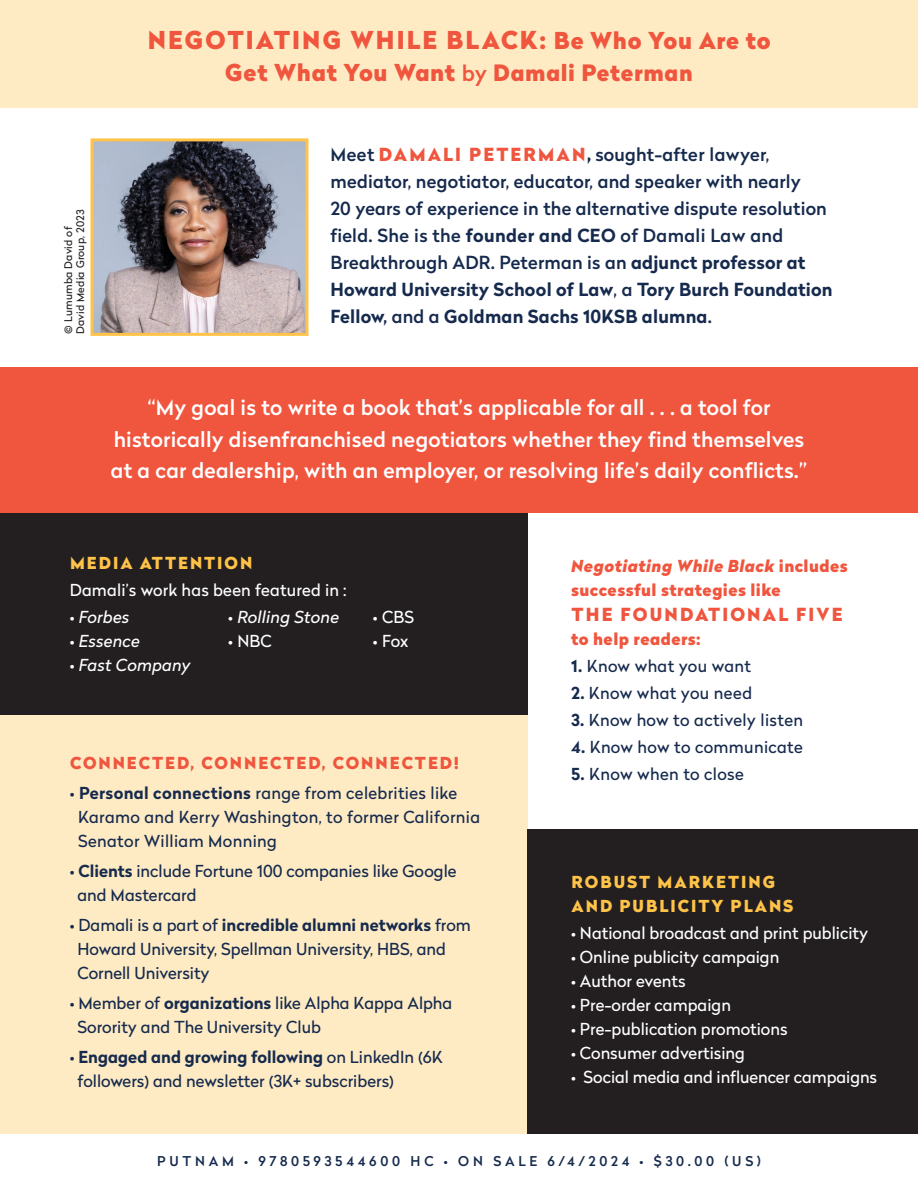
<style>
.page{position:relative;width:918px;height:1188px;background:#fff}
.page>*{position:absolute;margin:0;border:0;box-sizing:border-box;transform-origin:0 0}
.t1{font:900 24.6px "Radikal";letter-spacing:.08em;color:#f0553e}
.t2{font:900 23.25px "Radikal";letter-spacing:.025em;color:#f0553e}
.t3{font:500 21px "Radikal";letter-spacing:.01em;color:#fff}
.t4{font:500 18px/27px "Radikal";letter-spacing:.01em;color:#162a4d}
.t5{font:900 18px "Radikal";letter-spacing:.12em;color:#f0553e}
.t6{font:16.5px "Radikal";color:#162a4d}
.t7{font:16.5px "Radikal";color:#fff}
.t8{font:16.5px "Radikal";letter-spacing:.02em;color:#162a4d}
.t9{font:700 16.5px "Radikal";color:#162a4d}
.t10{font:900 16.5px/24px "Radikal";letter-spacing:.025em;color:#f0553e}
.t11{font:900 16.5px "Radikal";letter-spacing:.12em;color:#fec348}
.t12{font:italic 16.5px "Radikal";letter-spacing:.01em;color:#fff}
.t13{font:900 16.5px "Radikal";letter-spacing:.12em;color:#f0553e}
.t14{font:500 13.5px "Radikal";letter-spacing:.28em;color:#162a4d}
.t15{font:10.5px "Radikal";letter-spacing:.02em;color:#231f20}
.s1{font-family:"TT Fors";font-weight:500}
.s2{font-size:23.25px}
.s3{font-weight:500;font-size:21.75px}
.s4{font-size:22.5px}
.s5{font-weight:900;color:#f0553e}
.s6{font-weight:900}
.s7{font-weight:700}
.s8{font-style:normal}
.s9{font-weight:400}
.s10{font-style:italic}
</style>
<div class="page">
<div style="left:0;top:494px;width:528px;height:238px;background:#231f20"></div>
<div style="left:0;top:715px;width:528px;height:457px;background:#feebc4"></div>
<div style="left:0;top:0;width:918px;height:108px;background:#feebc4"></div>
<div style="left:528px;top:829px;width:390px;height:321px;background:#231f20"></div>
<img style="left:94px;top:142px;width:210px;height:190px">
<div style="left:90px;top:138px;width:218px;height:198px;border:3px solid #fec348"></div>
<div style="left:0;top:1134px;width:918px;height:54px;background:#fff"></div>
<div style="left:0;top:368px;width:918px;height:145px;background:#f0553e"></div>
<p class="t15" style="left:73px;top:334px;width:126px;rotate:-90deg">David Media Group, 2023</p>
<p class="t15" style="left:61px;top:334px;width:110px;rotate:-90deg"><span class="s1">©</span> Lumumba David of</p>
<p class="t1" style="left:148px;top:22px;width:625px">NEGOTIATING WHILE BLACK: <span class="s2">Be Who You Are to</span></p>
<p class="t2" style="left:225px;top:55px;width:469px">Get What You Want <span class="s3">by</span> <span class="s4">Damali Peterman</span></p>
<p class="t4" style="left:331px;top:140px;width:472px">Meet <span class="s5">DAMALI PETERMAN</span><span class="s6">,</span> sought-after lawyer, mediator, negotiator, educator, and speaker with nearly</p>
<p class="t4" style="left:331px;top:194px;width:504px">20 years of experience in the alternative dispute resolution field. She is the <span class="s7">founder and CEO</span> of Damali Law and Breakthrough ADR. Peterman is an <span class="s7">adjunct professor at Howard University School of Law</span>, a <span class="s7">Tory Burch Foundation Fellow,</span> and a <span class="s7">Goldman Sachs 10KSB alumna</span>.</p>
<p class="t3" style="left:147px;top:392px;width:625px">“My goal is to write a book that’s applicable for all . . . a tool for</p>
<p class="t3" style="left:114px;top:424px;width:692px">historically disenfranchised negotiators whether they find themselves</p>
<p class="t3" style="left:111px;top:455px;width:698px">at a car dealership, with an employer, or resolving life’s daily conflicts.”</p>
<p class="t11" style="left:70px;top:551px;width:184px">MEDIA ATTENTION</p>
<p class="t7" style="left:70px;top:578px;width:278px">Damali’s work has been featured in :</p>
<p class="t12" style="left:70px;top:605px;width:61px"><span class="s8">•</span> Forbes</p>
<p class="t12" style="left:70px;top:629px;width:71px"><span class="s8">•</span> Essence</p>
<p class="t12" style="left:70px;top:653px;width:122px"><span class="s8">•</span> Fast Company</p>
<p class="t12" style="left:228px;top:605px;width:112px"><span class="s8">•</span> Rolling Stone</p>
<p class="t7" style="left:228px;top:629px;width:45px">• NBC</p>
<p class="t7" style="left:373px;top:605px;width:43px">• CBS</p>
<p class="t7" style="left:373px;top:629px;width:37px">• Fox</p>
<p class="t13" style="left:70px;top:751px;width:391px">CONNECTED, CONNECTED, CONNECTED!</p>
<p class="t8" style="left:70px;top:782px;width:389px">• <span class="s7">Personal connections</span> range from celebrities like</p>
<p class="t8" style="left:78px;top:806px;width:404px">Karamo and Kerry Washington, to former California</p>
<p class="t8" style="left:78px;top:830px;width:200px">Senator William Monning</p>
<p class="t6" style="left:70px;top:860px;width:388px">• <span class="s7">Clients</span> include Fortune 100 companies like Google</p>
<p class="t6" style="left:78px;top:884px;width:121px">and Mastercard</p>
<p class="t9" style="left:70px;top:913px;width:403px"><span class="s9">• Damali is a part of</span> incredible alumni networks <span class="s9">from</span></p>
<p class="t6" style="left:78px;top:938px;width:370px">Howard University, Spellman University, HBS, and</p>
<p class="t6" style="left:78px;top:962px;width:134px">Cornell University</p>
<p class="t6" style="left:70px;top:992px;width:384px">• Member of <span class="s7">organizations</span> like Alpha Kappa Alpha</p>
<p class="t6" style="left:78px;top:1016px;width:245px">Sorority and The University Club</p>
<p class="t9" style="left:70px;top:1045px;width:375px"><span class="s9">•</span> Engaged and growing following <span class="s9">on LinkedIn (6K</span></p>
<p class="t6" style="left:78px;top:1070px;width:318px">followers) and newsletter (3K+ subscribers)</p>
<p class="t10" style="left:571px;top:554px;width:278px"><span class="s10">Negotiating While Black</span> includes successful strategies like</p>
<p class="t5" style="left:572px;top:601px;width:273px">THE FOUNDATIONAL FIVE</p>
<p class="t10" style="left:571px;top:626px;width:131px">to help readers:</p>
<p class="t8" style="left:571px;top:654px;width:181px"><span class="s7">1.</span> Know what you want</p>
<p class="t8" style="left:571px;top:681px;width:182px"><span class="s7">2.</span> Know what you need</p>
<p class="t8" style="left:571px;top:708px;width:233px"><span class="s7">3.</span> Know how to actively listen</p>
<p class="t8" style="left:571px;top:735px;width:233px"><span class="s7">4.</span> Know how to communicate</p>
<p class="t8" style="left:571px;top:762px;width:174px"><span class="s7">5.</span> Know when to close</p>
<p class="t11" style="left:572px;top:870px;width:205px">ROBUST MARKETING</p>
<p class="t11" style="left:572px;top:894px;width:223px">AND PUBLICITY PLANS</p>
<p class="t7" style="left:571px;top:922px;width:299px">• National broadcast and print publicity</p>
<p class="t7" style="left:571px;top:946px;width:210px">• Online publicity campaign</p>
<p class="t7" style="left:571px;top:970px;width:116px">• Author events</p>
<p class="t7" style="left:571px;top:994px;width:161px">• Pre-order campaign</p>
<p class="t7" style="left:571px;top:1018px;width:218px">• Pre-publication promotions</p>
<p class="t7" style="left:571px;top:1042px;width:175px">• Consumer advertising</p>
<p class="t7" style="left:571px;top:1066px;width:307px">• Social media and influencer campaigns</p>
<p class="t14" style="left:157px;top:1151px;width:605px">PUTNAM • 9780593544600 HC • ON SALE 6/4/2024 • $30.00 (US)</p>
</div>
